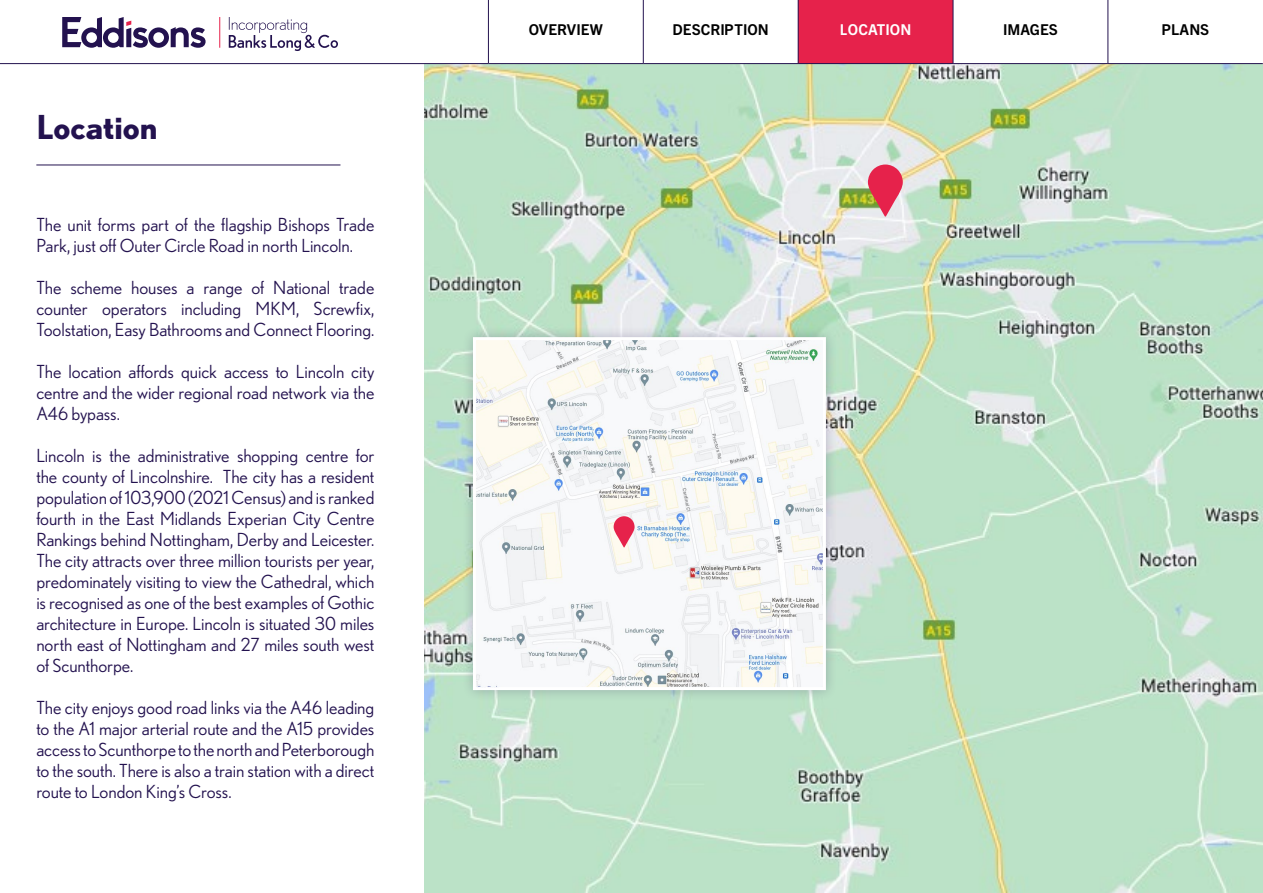
<style>
.page{position:relative;width:1263px;height:893px;background:#fff}
.page>*{position:absolute;margin:0;border:0;box-sizing:border-box;transform-origin:0 0}
.t1{font:700 33px "Nobel";color:#23124f}
.t2{font:18px/21px "Nobel";letter-spacing:-.005em;color:#23124f;text-align:justify}
.t3{font:700 15px "Trade Gothic Next LT Pro";color:#000}
.t4{font:700 15px "Trade Gothic Next LT Pro";color:#fff}
</style>
<div class="page">
<img style="left:424px;top:64px;width:839px;height:829px">
<div style="left:461px;top:326px;width:377px;height:375px;background:#23124f;opacity:.25"></div>
<img style="left:477px;top:341px;width:345px;height:345px">
<div style="left:473px;top:337px;width:353px;height:353px;border:3px solid #fff"></div>
<hr style="left:36px;top:165px;width:304px;height:1px;background:#23124f">
<svg style="left:868px;top:165px;width:35px;height:52px;background:#e06578"></svg>
<svg style="left:614px;top:516px;width:20px;height:31px"></svg>
<hr style="left:953px;top:0;width:1px;height:63px;background:#23124f">
<hr style="left:0;top:63px;width:488px;height:1px;background:#23124f">
<hr style="left:1108px;top:63px;width:155px;height:1px;background:#23124f">
<hr style="left:488px;top:63px;width:155px;height:1px;background:#23124f">
<div style="left:488px;top:0;width:118px;height:64px;background:#fff"></div>
<div style="left:607px;top:0;width:118px;height:64px;background:#fff"></div>
<svg style="left:725px;top:0;width:119px;height:64px"></svg>
<svg style="left:844px;top:1px;width:118px;height:63px;background:#e33157"></svg>
<div style="left:1080px;top:0;width:119px;height:64px;background:#fff"></div>
<svg style="left:62px;top:17px;width:144px;height:31px"></svg>
<hr style="left:219px;top:17px;width:1px;height:31px;background:#e6224b">
<svg style="left:229px;top:17px;width:109px;height:34px"></svg>
<h1 class="t1" style="left:36px;top:107px;width:123px">Location</h1>
<p class="t2" style="left:36px;top:214px;width:340px">The unit forms part of the flagship Bishops Trade<br>Park, just off Outer Circle Road in north Lincoln.</p>
<p class="t2" style="left:36px;top:277px;width:340px">The scheme houses a range of National trade counter operators including MKM, Screwfix, Toolstation, Easy Bathrooms and Connect Flooring.</p>
<p class="t2" style="left:36px;top:361px;width:340px">The location affords quick access to Lincoln city centre and the wider regional road network via the A46 bypass.</p>
<p class="t2" style="left:36px;top:445px;width:340px">Lincoln is the administrative shopping centre for the county of Lincolnshire. The city has a resident population of 103,900 (2021 Census) and is ranked fourth in the East Midlands Experian City Centre Rankings behind Nottingham, Derby and Leicester.<br>The city attracts over three million tourists per year, predominately visiting to view the Cathedral, which is recognised as one of the best examples of Gothic architecture in Europe. Lincoln is situated 30 miles north east of Nottingham and 27 miles south west of Scunthorpe.</p>
<p class="t2" style="left:36px;top:697px;width:340px">The city enjoys good road links via the A46 leading to the A1 major arterial route and the A15 provides access to Scunthorpe to the north and Peterborough to the south. There is also a train station with a direct route to London King’s Cross.</p>
<p class="t3" style="left:529px;top:19px;width:76px">OVERVIEW</p>
<p class="t3" style="left:673px;top:19px;width:98px">DESCRI PTION</p>
<p class="t4" style="left:840px;top:19px;width:61px">LOCATION</p>
<p class="t3" style="left:1003px;top:19px;width:56px">IMAGES</p>
<p class="t3" style="left:1162px;top:19px;width:49px">PLANS</p>
</div>
